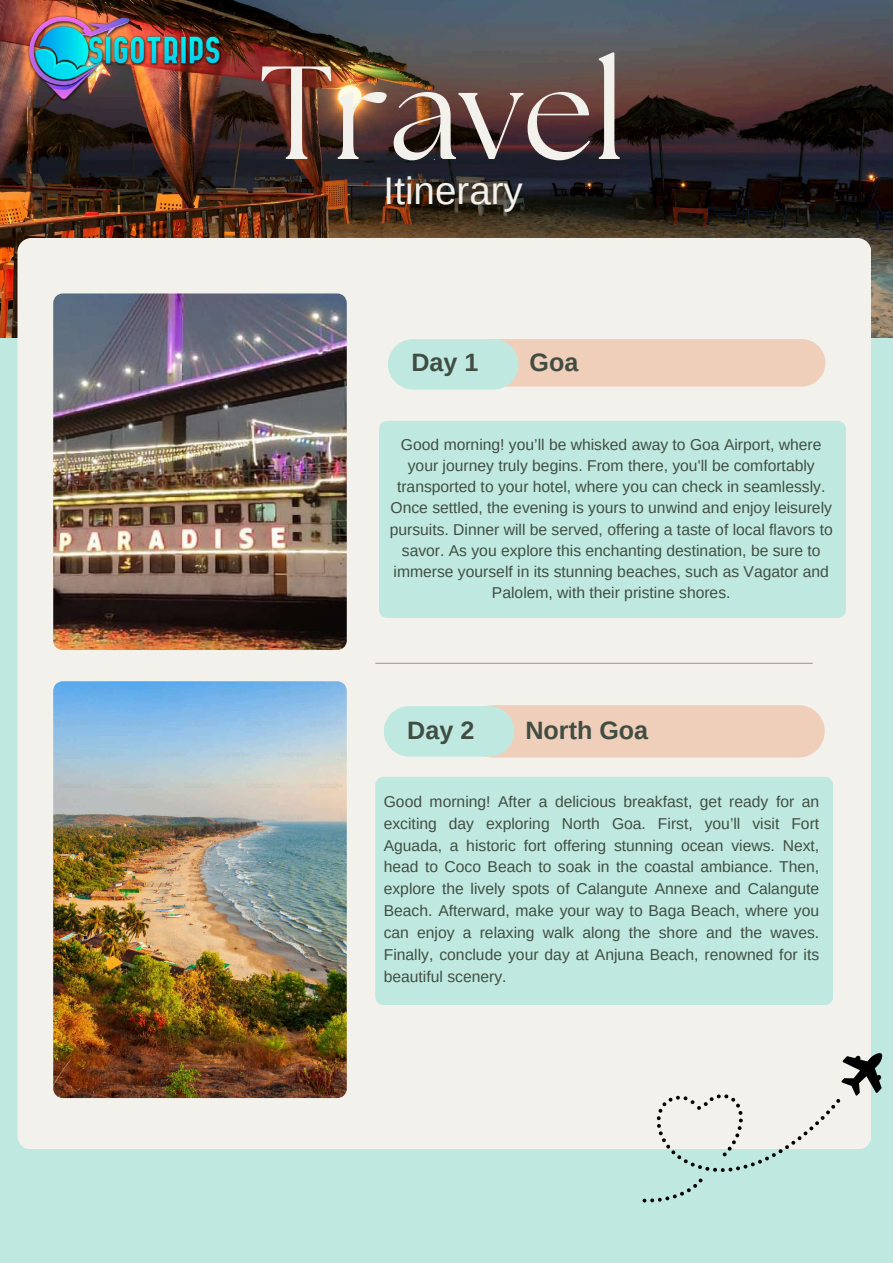
<style>
.page{position:relative;width:893px;height:1263px;background:#bfe9e0}
.page>*{position:absolute;margin:0;border:0;box-sizing:border-box;transform-origin:0 0}
.t1{font:132.15px "The Seasons";color:#f2f1eb}
.t2{font:38.55px "Arimo";color:#f2f1eb}
.t3{font:700 25.12px "Arimo";color:#414d43}
.t4{font:15.67px/21.9px "Arimo";color:#414d43;text-align:center}
</style>
<div class="page">
<img style="left:0;top:0;width:893px;height:337px">
<img style="left:10px;top:6px;width:222px;height:104px">
<div style="left:17px;top:238px;width:854px;height:910px;background:#f2f1eb"></div>
<img style="left:53px;top:293px;width:294px;height:357px">
<img style="left:53px;top:681px;width:294px;height:417px">
<svg style="left:388px;top:339px;width:437px;height:51px"></svg>
<svg style="left:384px;top:705px;width:440px;height:52px"></svg>
<svg style="left:379px;top:421px;width:467px;height:197px"></svg>
<svg style="left:375px;top:777px;width:458px;height:228px"></svg>
<svg style="left:642px;top:1178px;width:60px;height:24px"></svg>
<svg style="left:657px;top:1053px;width:225px;height:119px"></svg>
<hr style="left:375px;top:663px;width:438px;height:1px;background:#af9e8b">
<h1 class="t1" style="left:259px;top:53px;width:367px">Travel</h1>
<h2 class="t2" style="left:384px;top:169px;width:141px">Itinerary</h2>
<h3 class="t3" style="left:411px;top:348px;width:69px">Day 1</h3>
<h3 class="t3" style="left:529px;top:348px;width:50px">Goa</h3>
<p class="t4" style="left:390px;top:434px;width:444px;line-height:21.2px">Good morning! you’ll be whisked away to Goa Airport, where your journey truly begins. From there, you'll be comfortably transported to your hotel, where you can check in seamlessly.<br>Once settled, the evening is yours to unwind and enjoy leisurely pursuits. Dinner will be served, offering a taste of local flavors to savor. As you explore this enchanting destination, be sure to immerse yourself in its stunning beaches, such as Vagator and Palolem, with their pristine shores.</p>
<h3 class="t3" style="left:407px;top:716px;width:69px">Day 2</h3>
<h3 class="t3" style="left:525px;top:716px;width:124px">North Goa</h3>
<p class="t4" style="left:384px;top:790px;width:437px;text-align:justify">Good morning! After a delicious breakfast, get ready for an exciting day exploring North Goa. First, you’ll visit Fort Aguada, a historic fort offering stunning ocean views. Next, head to Coco Beach to soak in the coastal ambiance. Then, explore the lively spots of Calangute Annexe and Calangute Beach. Afterward, make your way to Baga Beach, where you can enjoy a relaxing walk along the shore and the waves.<br>Finally, conclude your day at Anjuna Beach, renowned for its beautiful scenery.</p>
</div>
